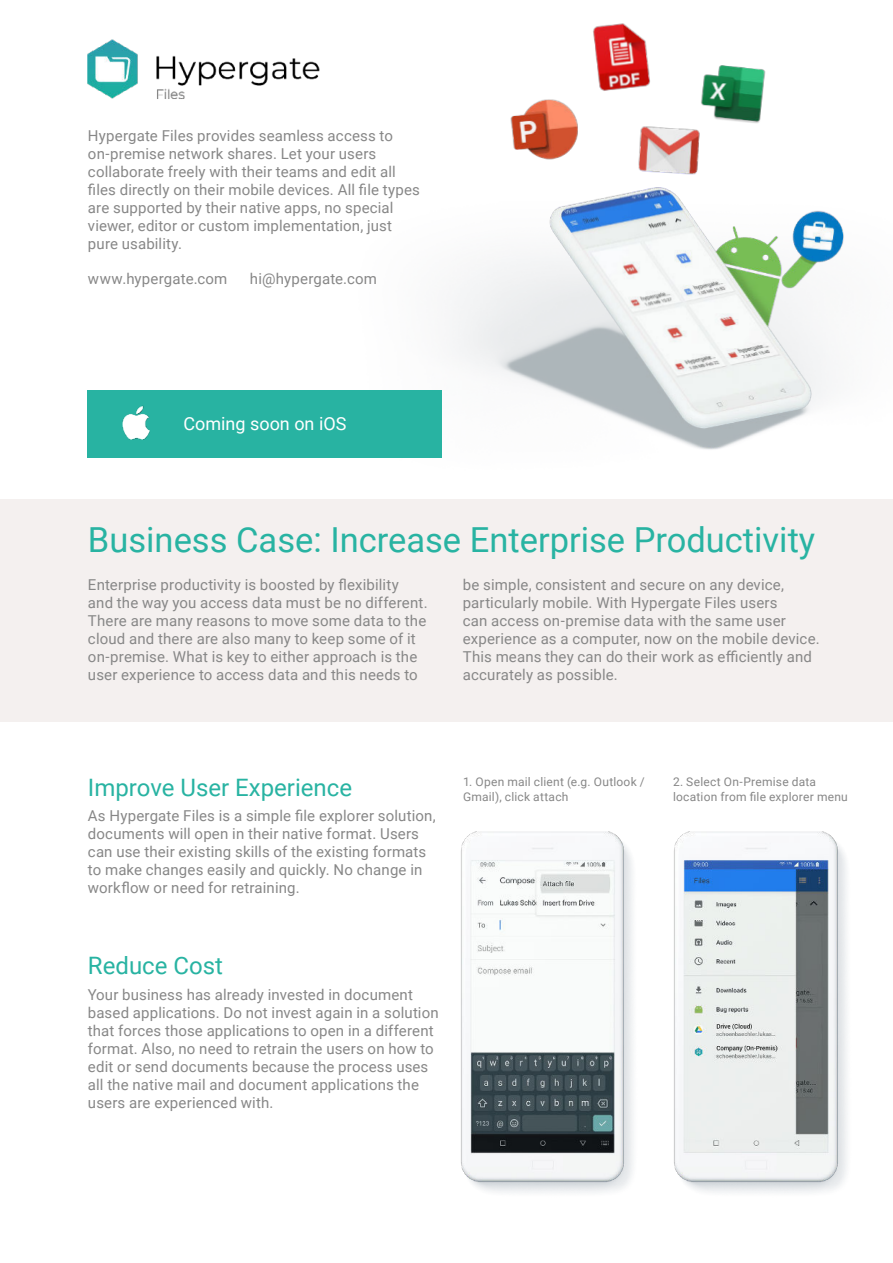
<style>
.page{position:relative;width:893px;height:1263px;background:#fff}
.page>*{position:absolute;margin:0;border:0;box-sizing:border-box;transform-origin:0 0}
.t1{font:34.5px "Roboto";color:#28b3a2}
.t2{font:24px "Roboto";color:#28b3a2}
.t3{font:18px "Roboto";color:#fff}
.t4{font:15px/18px "Roboto";letter-spacing:.01em;color:#878787}
.t5{font:12px/14.4px "Roboto";letter-spacing:.02em;color:#878787}
</style>
<div class="page">
<img style="left:272px;top:23px;width:572px;height:435px">
<div style="left:88px;top:390px;width:354px;height:67px;background:#28b3a2"></div>
<img style="left:122px;top:406px;width:28px;height:33px">
<img style="left:87px;top:39px;width:267px;height:69px">
<img style="left:674px;top:832px;width:173px;height:361px">
<img style="left:461px;top:832px;width:172px;height:361px">
<div style="left:0;top:499px;width:893px;height:223px;background:#f4f0ef"></div>
<p class="t4" style="left:88px;top:128px;width:334px">Hypergate Files provides seamless access to on-premise network shares. Let your users collaborate freely with their teams and edit all files directly on their mobile devices. All file types are supported by their native apps, no special viewer, editor or custom implementation, just pure usability.</p>
<p class="t4" style="left:88px;top:269px;width:141px">www.hypergate.com</p>
<p class="t4" style="left:250px;top:269px;width:129px">hi@hypergate.com</p>
<p class="t3" style="left:184px;top:417px;width:164px">Coming soon on iOS</p>
<h1 class="t1" style="left:88px;top:516px;width:729px">Business Case: Increase Enterprise Productivity</h1>
<p class="t4" style="left:88px;top:575px;width:341px">Enterprise productivity is boosted by flexibility and the way you access data must be no different.<br>There are many reasons to move some data to the cloud and there are also many to keep some of it on-premise. What is key to either approach is the user experience to access data and this needs to</p>
<p class="t4" style="left:463px;top:575px;width:358px">be simple, consistent and secure on any device, particularly mobile. With Hypergate Files users<br>can access on-premise data with the same user experience as a computer, now on the mobile device.<br>This means they can do their work as efficiently and accurately as possible.</p>
<h2 class="t2" style="left:88px;top:778px;width:266px">Improve User Experience</h2>
<p class="t4" style="left:88px;top:806px;width:349px">As Hypergate Files is a simple file explorer solution, documents will open in their native format. Users can use their existing skills of the existing formats to make changes easily and quickly. No change in workflow or need for retraining.</p>
<h2 class="t2" style="left:88px;top:949px;width:137px">Reduce Cost</h2>
<p class="t4" style="left:88px;top:985px;width:352px">Your business has already invested in document based applications. Do not invest again in a solution that forces those applications to open in a different format. Also, no need to retrain the users on how to edit or send documents because the process uses all the native mail and document applications the users are experienced with.</p>
<p class="t5" style="left:463px;top:774px;width:183px">1. Open mail client (e.g. Outlook /<br>Gmail), click attach</p>
<p class="t5" style="left:673px;top:774px;width:176px">2. Select On-Premise data location from file explorer menu</p>
</div>
